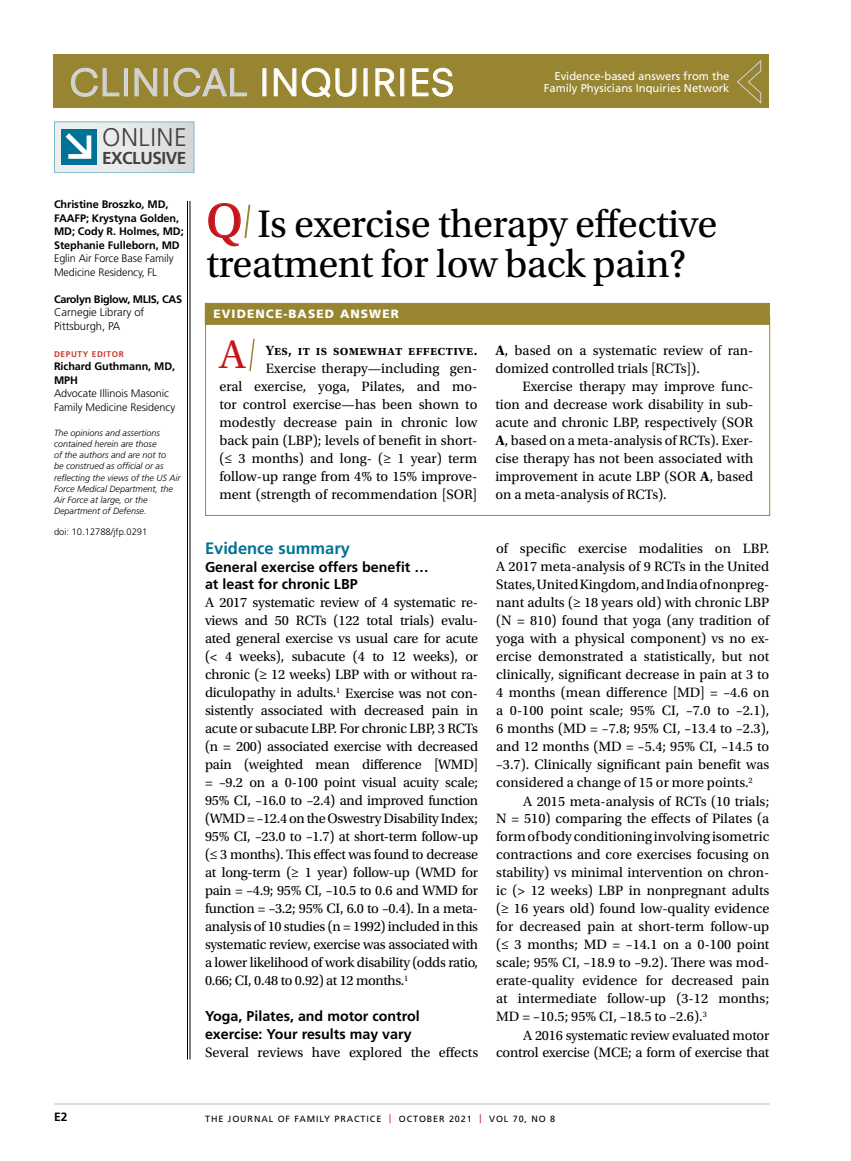
<style>
.page{position:relative;width:851px;height:1161px;background:#fff}
.page>*{position:absolute;margin:0;border:0;box-sizing:border-box;transform-origin:0 0}
.t1{font:42px "Utopia Std";color:#c4161c}
.t2{font:40.5px/40.5px "Utopia Std";letter-spacing:-.01em;color:#000}
.t3{font:36px "Neuzeit SLT Std";letter-spacing:.025em;color:#fff}
.t4{font:300 25.5px "Frutiger LT Std";letter-spacing:.02em;color:#414042}
.t5{font:700 17.25px "Frutiger LT Std";letter-spacing:-.03em;color:#414042}
.t6{font:700 16.5px "Frutiger LT Std";color:#007296}
.t7{font:14.25px/18px "Utopia Std";color:#000;text-align:justify}
.t8{font:700 14.25px/18px "Frutiger LT Std";color:#000}
.t9{font:600 14.1px "Utopia Std";letter-spacing:.02em;color:#000}
.t10{font:900 12px "Frutiger LT Std";letter-spacing:.09em;color:#fff}
.t11{font:700 12px "Frutiger LT Std";color:#000}
.t12{font:11.25px/12.1px "Frutiger LT Std";color:#fff;text-align:right}
.t13{font:300 11.25px/13.5px "Frutiger LT Std";letter-spacing:-.005em;color:#000}
.t14{font:700 10.8px/13.5px "Frutiger LT Std";letter-spacing:-.005em;color:#000}
.t15{font:300 10.8px/13.5px "Frutiger LT Std";letter-spacing:-.005em;color:#000}
.t16{font:700 10.8px "Frutiger LT Std";letter-spacing:-.025em;color:#000}
.t17{font:300 9.3px "Frutiger LT Std";color:#000}
.t18{font:italic 300 9px/11.2px "Frutiger LT Std";color:#000}
.t19{font:9px "Frutiger LT Std";letter-spacing:.1em;color:#000}
.t20{font:700 8.25px "Frutiger LT Std";letter-spacing:.075em;color:#c93627}
.s1{color:#d1d3d4}
.s2{font-size:49.5px;color:#c4161c}
.s3{font-weight:700}
.s4{color:#c4161c}
</style>
<div class="page">
<hr style="left:190px;top:201px;width:1px;height:858px;background:#000">
<hr style="left:187px;top:201px;width:1px;height:858px;background:#000">
<hr style="left:54px;top:1104px;width:716px;height:1px;background:#bcbec0">
<div style="left:53px;top:54px;width:716px;height:54px;background:#988531"></div>
<svg style="left:737px;top:60px;width:24px;height:44px"></svg>
<svg style="left:71px;top:68px;width:48px;height:29px"></svg>
<div style="left:124px;top:69px;width:4px;height:27px;border:1px solid #dcddde"></div>
<svg style="left:135px;top:68px;width:22px;height:28px"></svg>
<div style="left:164px;top:69px;width:3px;height:27px;border:1px solid #dcddde"></div>
<svg style="left:174px;top:68px;width:73px;height:29px"></svg>
<svg style="left:274px;top:68px;width:22px;height:28px"></svg>
<svg style="left:302px;top:68px;width:54px;height:30px"></svg>
<svg style="left:375px;top:68px;width:20px;height:28px"></svg>
<svg style="left:412px;top:68px;width:41px;height:29px"></svg>
<div style="left:205px;top:303px;width:564px;height:22px;background:#988531;border:1px solid #988531"></div>
<svg style="left:249px;top:338px;width:6px;height:33px"></svg>
<svg style="left:208px;top:203px;width:43px;height:43px"></svg>
<svg style="left:56px;top:124px;width:136px;height:47px;background:#e2e4e5"></svg>
<div style="left:61px;top:129px;width:36px;height:35px;background:#007296"></div>
<svg style="left:66px;top:133px;width:25px;height:26px"></svg>
<h3 class="t3" style="left:69px;top:61px;width:387px"><span class="s1">CLINICAL</span> INQUIRIES</h3>
<h3 class="t4" style="left:102px;top:123px;width:86px">ONLINE</h3>
<p class="t5" style="left:102px;top:148px;width:86px">EXCLUSIVE</p>
<p class="t12" style="left:543px;top:70px;width:187px">Evidence-based answers from the<br>Family Physicians Inquiries Network</p>
<p class="t14" style="left:54px;top:198px;width:131px">Christine Broszko, MD,<br>FAAFP; Krystyna Golden,<br>MD; Cody R. Holmes, MD;<br>Stephanie Fulleborn, MD</p>
<p class="t15" style="left:54px;top:252px;width:121px">Eglin Air Force Base Family<br>Medicine Residency, FL</p>
<p class="t16" style="left:54px;top:293px;width:130px">Carolyn Biglow, MLIS, CAS</p>
<p class="t13" style="left:54px;top:306px;width:92px">Carnegie Library of<br>Pittsburgh, PA</p>
<p class="t20" style="left:54px;top:349px;width:71px">DEPUTY EDITOR</p>
<p class="t14" style="left:54px;top:360px;width:123px">Richard Guthmann, MD,<br>MPH</p>
<p class="t15" style="left:54px;top:387px;width:123px">Advocate Illinois Masonic<br>Family Medicine Residency</p>
<p class="t18" style="left:54px;top:427px;width:128px">The opinions and assertions contained herein are those<br>of the authors and are not to<br>be construed as official or as reflecting the views of the US Air<br>Force Medical Department, the<br>Air Force at large, or the<br>Department of Defense.</p>
<p class="t17" style="left:54px;top:526px;width:95px">doi: 10.12788/jfp.0291</p>
<h2 class="t2" style="left:206px;top:204px;width:512px"><span class="s2">Q</span> Is exercise therapy effective treatment for low back pain?</h2>
<p class="t10" style="left:213px;top:307px;width:187px">EVIDENCE-BASED ANSWER</p>
<h1 class="t1" style="left:219px;top:332px;width:28px">A</h1>
<p class="t9" style="left:266px;top:343px;width:213px">Yes, it is somewhat effective.</p>
<p class="t7" style="left:219px;top:360px;width:259px;text-indent:46px">Exercise therapy—including gen&shy;eral exercise, yoga, Pilates, and mo&shy;tor control exercise—has been shown to modestly decrease pain in chronic low back pain (LBP); levels of benefit in short-(≤ 3 months) and long- (≥ 1 year) term follow-up range from 4% to 15% improve&shy;ment (strength of recommendation [SOR]</p>
<p class="t6" style="left:205px;top:538px;width:146px">Evidence summary</p>
<p class="t8" style="left:205px;top:558px;width:225px">General exercise offers benefit … at least for chronic LBP</p>
<p class="t7" style="left:205px;top:594px;width:275px">A 2017 systematic review of 4 systematic re&shy;views and 50 RCTs (122 total trials) evalu&shy;ated general exercise vs usual care for acute (&lt; 4 weeks), subacute (4 to 12 weeks), or chronic (≥ 12 weeks) LBP with or without ra&shy;diculopathy in adults.<sup>1</sup> Exercise was not con&shy;sistently associated with decreased pain in acute or subacute LBP. For chronic LBP, 3 RCTs (n = 200) associated exercise with decreased pain (weighted mean difference [WMD] = –9.2 on a 0-100 point visual acuity scale; 95% CI, –16.0 to –2.4) and improved function (WMD = –12.4 on the Oswestry Disability Index; 95% CI, –23.0 to –1.7) at short-term follow-up (≤ 3 months). This effect was found to decrease at long-term (≥ 1 year) follow-up (WMD for pain = –4.9; 95% CI, –10.5 to 0.6 and WMD for function = –3.2; 95% CI, 6.0 to –0.4). In a meta&shy;analysis of 10 studies (n = 1992) included in this systematic review, exercise was associated with a lower likelihood of work disability (odds ratio, 0.66; CI, 0.48 to 0.92) at 12 months.<sup>1</sup></p>
<p class="t8" style="left:205px;top:1008px;width:216px">Yoga, Pilates, and motor control exercise: Your results may vary</p>
<p class="t7" style="left:205px;top:1044px;width:275px">Several reviews have explored the effects</p>
<p class="t7" style="left:495px;top:342px;width:259px"><span class="s3">A</span>, based on a systematic review of ran&shy;domized controlled trials [RCTs]).</p>
<p class="t7" style="left:495px;top:378px;width:259px;text-indent:27px">Exercise therapy may improve func&shy;tion and decrease work disability in sub&shy;acute and chronic LBP, respectively (SOR <span class="s3">A</span>, based on a meta-analysis of RCTs). Exer&shy;cise therapy has not been associated with improvement in acute LBP (SOR <span class="s3">A</span>, based on a meta-analysis of RCTs).</p>
<p class="t7" style="left:496px;top:540px;width:275px">of specific exercise modalities on LBP.<br>A 2017 meta-analysis of 9 RCTs in the United States, United Kingdom, and India of nonpreg&shy;nant adults (≥ 18 years old) with chronic LBP (N = 810) found that yoga (any tradition of yoga with a physical component) vs no ex&shy;ercise demonstrated a statistically, but not clinically, significant decrease in pain at 3 to 4 months (mean difference [MD] = –4.6 on a 0-100 point scale; 95% CI, –7.0 to –2.1), 6 months (MD = –7.8; 95% CI, –13.4 to –2.3), and 12 months (MD = –5.4; 95% CI, –14.5 to –3.7). Clinically significant pain benefit was considered a change of 15 or more points.<sup>2</sup></p>
<p class="t7" style="left:496px;top:792px;width:275px;text-indent:27px">A 2015 meta-analysis of RCTs (10 trials; N = 510) comparing the effects of Pilates (a form of body conditioning involving isometric contractions and core exercises focusing on stability) vs minimal intervention on chron&shy;ic (&gt; 12 weeks) LBP in nonpregnant adults (≥ 16 years old) found low-quality evidence for decreased pain at short-term follow-up (≤ 3 months; MD = –14.1 on a 0-100 point scale; 95% CI, –18.9 to –9.2). There was mod&shy;erate-quality evidence for decreased pain at intermediate follow-up (3-12 months; MD = –10.5; 95% CI, –18.5 to –2.6).<sup>3</sup></p>
<p class="t7" style="left:496px;top:1026px;width:275px;text-align:right">A 2016 systematic review evaluated motor control exercise (MCE; a form of exercise that</p>
<p class="t11" style="left:54px;top:1110px;width:15px">E2</p>
<p class="t19" style="left:205px;top:1113px;width:351px">THE JOURNAL OF FAMILY PRACTICE <span class="s4">|</span> OCTOBER 2021 <span class="s4">|</span> VOL 70, NO 8</p>
</div>
